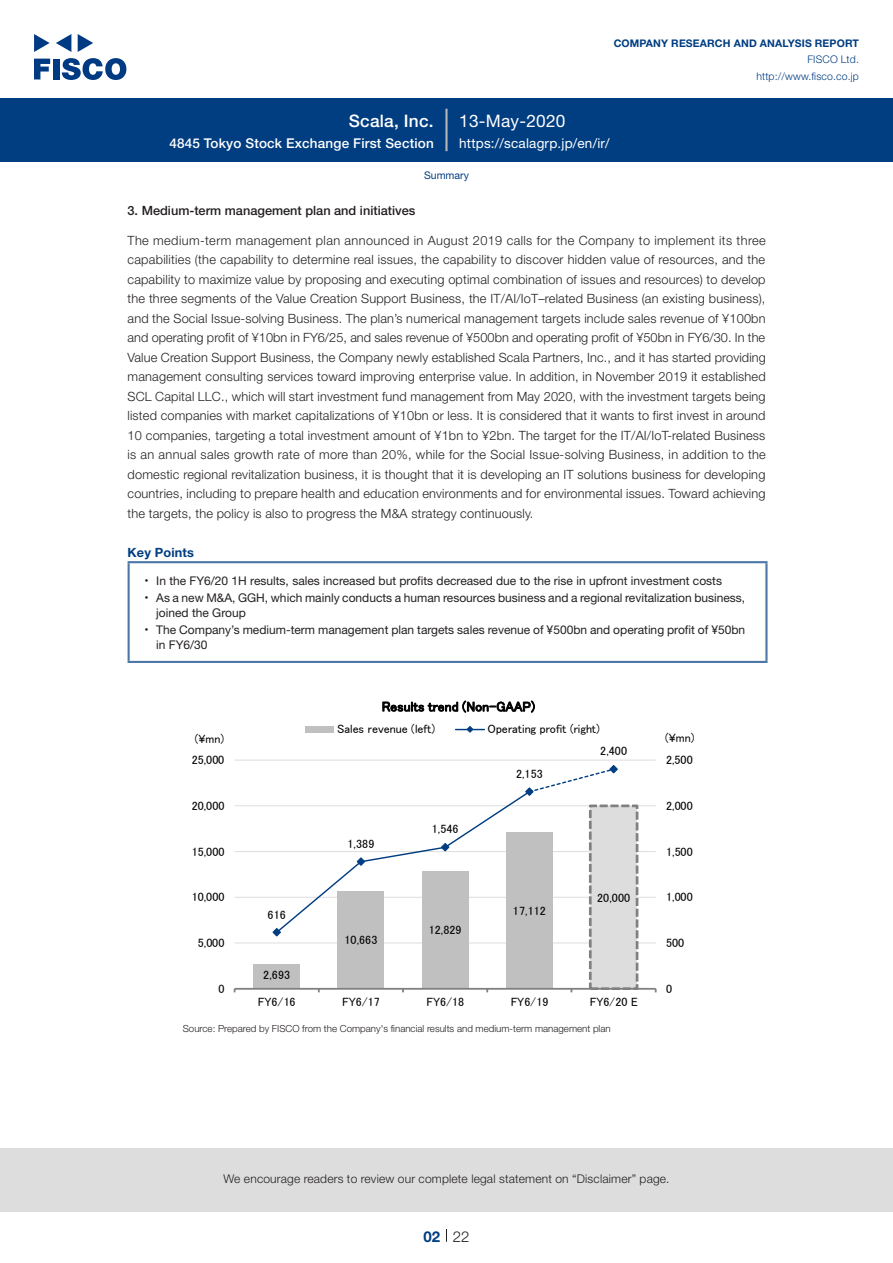
<style>
.page{position:relative;width:893px;height:1263px;background:#fff}
.page>*{position:absolute;margin:0;border:0;box-sizing:border-box;transform-origin:0 0}
.t1{font:17.25px "Helvetica Neue LT Std";letter-spacing:.015em;color:#fff}
.t2{font:500 17.25px "Helvetica Neue LT Std";letter-spacing:.015em;color:#fff}
.t3{font:300 15px "Helvetica Neue LT Std";color:#231f20}
.t4{font:700 15px "Helvetica Neue LT Std";color:#003d81}
.t5{font:500 13.5px "Helvetica Neue LT Std";letter-spacing:.015em;color:#fff}
.t6{font:13.5px "Helvetica Neue LT Std";letter-spacing:.015em;color:#fff}
.t7{font:13.5px "MS P Gothic";letter-spacing:.01em;color:#000}
.本文_e{font:300 12.75px/19.5px "Helvetica Neue LT Std";letter-spacing:.015em;color:#231f20;text-align:justify}
.小タイトル_e{font:500 12.75px "Helvetica Neue LT Std";color:#231f20}
.Key_Points_e{font:700 12.75px "Helvetica Neue LT Std";letter-spacing:.015em;color:#003d81}
.t8{font:12.15px "MS P Gothic";letter-spacing:-.005em;color:#000}
.Key_Points中_e{font:12px "Helvetica Neue LT Std";color:#231f20}
.t9{font:12px "MS P Gothic";letter-spacing:.005em;color:#000}
.t10{font:300 12px "Helvetica Neue LT Std";letter-spacing:.015em;color:#231f20}
.t11{font:700 10.5px "Helvetica Neue LT Std";letter-spacing:.015em;color:#003d81}
.t12{font:300 10.5px/16.5px "Helvetica Neue LT Std";letter-spacing:.015em;color:#003d81;text-align:right}
.ヘッダー_e{font:10.5px "Helvetica Neue LT Std";color:#003d81}
.表組み基本スタイル_en{font:300 9.75px "Helvetica Neue LT Std";color:#231f20}
.Key_Points中_e-2{font:7.2px "Helvetica Neue LT Std";color:#231f20}
</style>
<div class="page">
<div style="left:0;top:1148px;width:893px;height:64px;background:#ddd"></div>
<svg style="left:34px;top:59px;width:16px;height:20px"></svg>
<div style="left:53px;top:59px;width:6px;height:20px;background:#003a83"></div>
<svg style="left:62px;top:58px;width:64px;height:22px"></svg>
<svg style="left:34px;top:34px;width:16px;height:18px"></svg>
<svg style="left:78px;top:34px;width:15px;height:18px"></svg>
<svg style="left:56px;top:34px;width:15px;height:18px"></svg>
<div style="left:0;top:98px;width:893px;height:64px;background:#003d81"></div>
<hr style="left:445px;top:109px;width:3px;height:42px;background:#b5b5b6">
<svg style="left:446px;top:1229px;width:1px;height:13px"></svg>
<hr style="left:128px;top:563px;width:2px;height:98px;background:#4d77a7">
<hr style="left:128px;top:561px;width:639px;height:2px;background:#4d77a7">
<hr style="left:765px;top:563px;width:2px;height:98px;background:#4d77a7">
<hr style="left:128px;top:661px;width:639px;height:2px;background:#4d77a7">
<hr style="left:235px;top:942px;width:421px;height:1px;background:#ddd">
<hr style="left:235px;top:897px;width:421px;height:1px;background:#ddd">
<hr style="left:235px;top:851px;width:421px;height:1px;background:#ddd">
<hr style="left:235px;top:805px;width:421px;height:1px;background:#ddd">
<hr style="left:235px;top:760px;width:421px;height:1px;background:#ddd">
<div style="left:253px;top:964px;width:47px;height:25px;background:#c0c0c0"></div>
<div style="left:337px;top:891px;width:47px;height:98px;background:#c0c0c0"></div>
<div style="left:422px;top:871px;width:47px;height:118px;background:#c0c0c0"></div>
<div style="left:506px;top:832px;width:47px;height:157px;background:#c0c0c0"></div>
<div style="left:590px;top:806px;width:47px;height:183px;background:#ddd"></div>
<div style="left:589px;top:804px;width:49px;height:186px;border:3px dashed #808080"></div>
<hr style="left:235px;top:988px;width:421px;height:2px;background:#808080">
<svg style="left:272px;top:765px;width:346px;height:172px"></svg>
<div style="left:305px;top:726px;width:29px;height:7px;background:#c0c0c0"></div>
<svg style="left:456px;top:726px;width:28px;height:7px"></svg>
<h1 class="t2" style="left:349px;top:110px;width:86px">Scala, Inc.</h1>
<p class="t5" style="left:169px;top:135px;width:266px">4845 Tokyo Stock Exchange First Section</p>
<h1 class="t1" style="left:459px;top:110px;width:108px">13-May-2020</h1>
<p class="t11" style="left:614px;top:37px;width:247px">COMPANY RESEARCH AND ANALYSIS REPORT</p>
<p class="t12" style="left:756px;top:51px;width:104px">FISCO Ltd. http://www.fisco.co j p.</p>
<p class="t6" style="left:459px;top:135px;width:152px">https://scalagrp j p. / e n /i r/</p>
<p class="ヘッダー_e" style="left:424px;top:169px;width:46px">Summary</p>
<p class="小タイトル_e" style="left:128px;top:203px;width:289px">3. Medium-term management plan and initiatives</p>
<p class="本文_e" style="left:128px;top:230px;width:640px">The medium-term management plan announced in August 2019 calls for the Company to implement its three capabilities (the capability to determine real issues, the capability to discover hidden value of resources, and the capability to maximize value by proposing and executing optimal combination of issues and resources) to develop the three segments of the Value Creation Support Business, the IT/AI/IoT–related Business (an existing business ,( and the Social Issue-solving Business. The plan s’ numerical management targets include sales revenue of ¥100bn and operating profit of ¥10bn in FY6/25, and sales revenue of ¥500bn and operating profit of ¥50bn in FY6/30. In the Value Creation Support Business, the Company newly established Scala Partners, Inc., and it has started providing management consulting services toward improving enterprise value In. addition in, November 2019 it established SCL Capital LLC., which will start investment fund management from May 2020, with the investment targets being listed companies with market capitalizations of ¥10bn or less isIt. considered that it wants to first invest in around 10 companies, targeting a total investment amount of ¥1bn to ¥2bn. The target for the IT/AI/IoT-related Business is an annual sales growth rate of more than 20%, while for the Social Issue-solving Business in, addition to the domestic regional revitalization business isit, thought that isit developing an IT solutions business for developing countries, including to prepare health and education environments and for environmental issues. Toward achieving the targets, the policy is also to progress the M&amp;A strategy continuously.</p>
<p class="Key_Points_e" style="left:128px;top:544px;width:68px">Key Points</p>
<p class="Key_Points中_e" style="left:156px;top:573px;width:567px">In the FY6/20 H1 results, sales increased but profits decreased due to the rise in upfront investment costs</p>
<p class="Key_Points中_e-2" style="left:145px;top:576px;width:5px">•</p>
<p class="Key_Points中_e-2" style="left:145px;top:593px;width:5px">•</p>
<p class="Key_Points中_e-2" style="left:145px;top:625px;width:5px">•</p>
<p class="Key_Points中_e" style="left:156px;top:591px;width:590px">As a new M&amp;A, GGH, which mainly conducts a human resources business and a regional revitalization business,</p>
<p class="Key_Points中_e" style="left:156px;top:606px;width:91px">joined the Group</p>
<p class="Key_Points中_e" style="left:156px;top:623px;width:590px">The Company s’ medium-term management plan targets sales revenue of ¥500bn and operating profit of ¥50bn</p>
<p class="Key_Points中_e" style="left:156px;top:638px;width:53px">in FY6/30</p>
<p class="t9" style="left:195px;top:733px;width:31px">¥( mn)</p>
<p class="t8" style="left:192px;top:753px;width:34px">25,000</p>
<p class="t9" style="left:192px;top:799px;width:34px">20,000</p>
<p class="t9" style="left:192px;top:845px;width:34px">15,000</p>
<p class="t9" style="left:192px;top:891px;width:34px">10,000</p>
<p class="t8" style="left:198px;top:936px;width:28px">5,000</p>
<p class="t9" style="left:218px;top:982px;width:8px">0</p>
<p class="t8" style="left:268px;top:908px;width:20px">616</p>
<p class="t9" style="left:263px;top:968px;width:28px">2,693</p>
<p class="t9" style="left:258px;top:996px;width:39px">FY6/16</p>
<p class="t7" style="left:382px;top:700px;width:155px">Results trend (Non-GAAP(</p>
<p class="t8" style="left:488px;top:722px;width:114px">Operating profit (right(</p>
<p class="t8" style="left:337px;top:722px;width:99px">Sales revenue (left)</p>
<p class="t9" style="left:348px;top:837px;width:28px">1,389</p>
<p class="t9" style="left:344px;top:934px;width:34px">10,663</p>
<p class="t9" style="left:342px;top:996px;width:39px">FY6/17</p>
<p class="t9" style="left:432px;top:823px;width:28px">1,546</p>
<p class="t9" style="left:429px;top:924px;width:34px">12,829</p>
<p class="t9" style="left:426px;top:996px;width:39px">FY6/18</p>
<p class="t9" style="left:516px;top:767px;width:28px">2,153</p>
<p class="t9" style="left:600px;top:745px;width:28px">2,400</p>
<p class="t9" style="left:513px;top:904px;width:34px">17,112</p>
<p class="t9" style="left:511px;top:996px;width:39px">FY6/19</p>
<p class="t9" style="left:597px;top:891px;width:34px">20,000</p>
<p class="t9" style="left:590px;top:996px;width:50px">FY6/20 E</p>
<p class="表組み基本スタイル_en" style="left:183px;top:1022px;width:429px">Source: Prepared by FISCO from the Company s' financial results and medium-term management plan</p>
<p class="t8" style="left:665px;top:731px;width:31px">(¥mn(</p>
<p class="t8" style="left:666px;top:753px;width:28px">2,500</p>
<p class="t9" style="left:666px;top:799px;width:28px">2,000</p>
<p class="t9" style="left:666px;top:845px;width:28px">1,500</p>
<p class="t9" style="left:666px;top:891px;width:28px">1,000</p>
<p class="t8" style="left:666px;top:936px;width:20px">500</p>
<p class="t9" style="left:666px;top:982px;width:8px">0</p>
<p class="t10" style="left:223px;top:1171px;width:448px">We encourage readers to review our complete legal statement on “Disclaimer” page.</p>
<p class="t4" style="left:423px;top:1227px;width:18px">02</p>
<p class="t3" style="left:453px;top:1227px;width:18px">22</p>
</div>
